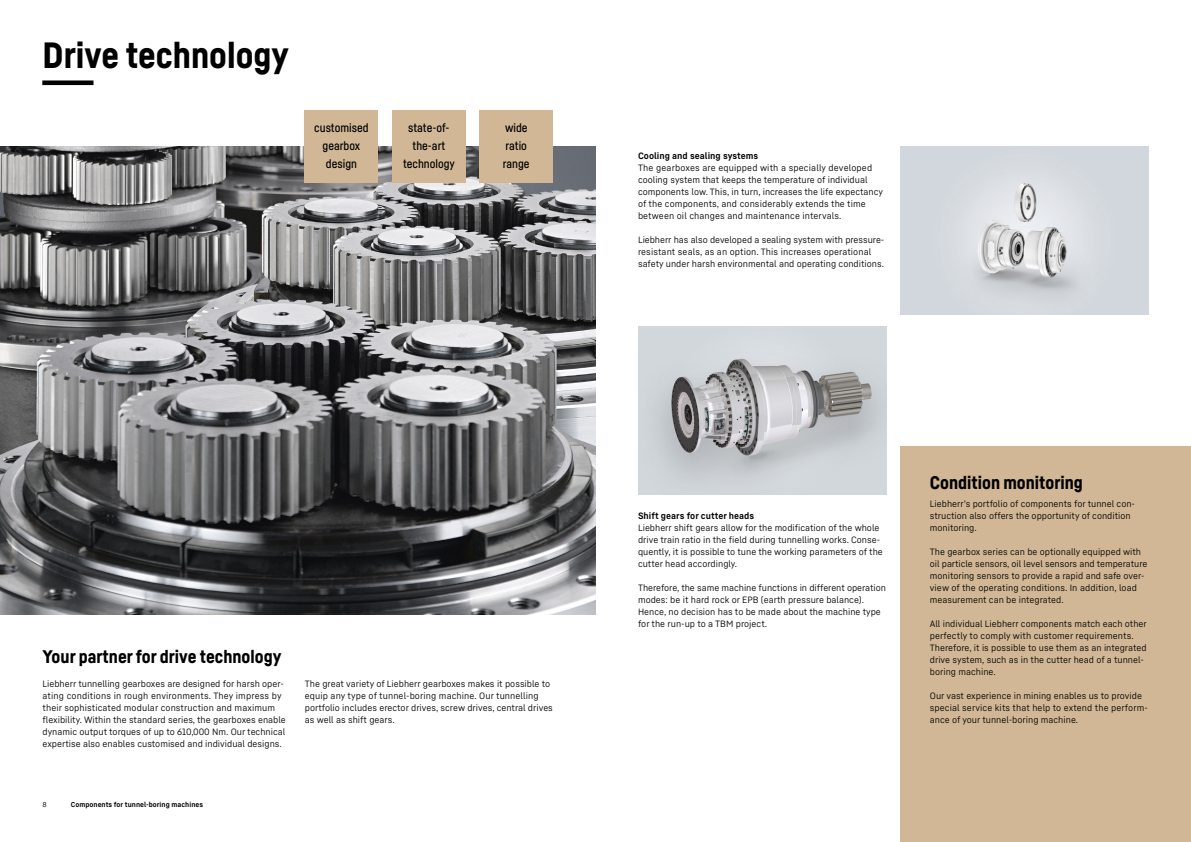
<style>
.page{position:relative;width:1191px;height:842px;background:#fff}
.page>*{position:absolute;margin:0;border:0;box-sizing:border-box;transform-origin:0 0}
.t1{font:900 36px/36px "Liebherr Head";color:#000}
.t2{font:900 18px "Liebherr Head";color:#000}
.t3{font:12px/18px "Liebherr Head";color:#000;text-align:center}
.t4{font:9px/12px "Liebherr Text";color:#000}
.t5{font:700 9px "Liebherr Text";color:#000}
.t6{font:700 7px "Liebherr Text";color:#000}
.t7{font:7px "Liebherr Text";color:#000}
.s1{color:#fff}
</style>
<div class="page">
<img style="left:0;top:147px;width:595px;height:468px">
<img style="left:638px;top:327px;width:248px;height:168px">
<img style="left:900px;top:147px;width:248px;height:168px">
<div style="left:305px;top:111px;width:73px;height:72px;background:#d1b795"></div>
<div style="left:480px;top:111px;width:73px;height:72px;background:#d1b795"></div>
<div style="left:392px;top:111px;width:73px;height:72px;background:#d1b795"></div>
<div style="left:900px;top:447px;width:291px;height:395px;background:#d1b795"></div>
<h1 class="t1" style="left:43px;top:37px;width:248px">Drive technology ---</h1>
<h3 class="t3" style="left:403px;top:119px;width:53px">state-of&shy;the-art technology</h3>
<h3 class="t3" style="left:314px;top:119px;width:56px">customised gearbox design</h3>
<h3 class="t3" style="left:503px;top:119px;width:28px;text-align:left">wide ratio range</h3>
<h2 class="t2" style="left:43px;top:645px;width:240px">Your partner for drive technology</h2>
<p class="t4" style="left:43px;top:677px;width:245px">Liebherr tunnelling gearboxes are designed for harsh oper&shy;ating conditions in rough environments. They impress by their sophisticated modular construction and maximum flexibility. Within the standard series, the gearboxes enable dynamic output torques of up to 610,000 Nm. Our technical expertise also enables customised and individual designs.</p>
<p class="t4" style="left:305px;top:677px;width:250px">The great variety of Liebherr gearboxes makes it possible to equip any type of tunnel-boring machine. Our tunnelling portfolio includes erector drives, screw drives, central drives as well as shift gears.<span class="s1">.</span></p>
<p class="t7" style="left:43px;top:799px;width:6px">8</p>
<p class="t6" style="left:71px;top:799px;width:134px">Components for tunnel-boring machines</p>
<p class="t5" style="left:638px;top:149px;width:122px">Cooling and sealing systems</p>
<p class="t4" style="left:638px;top:161px;width:246px">The gearboxes are equipped with a specially developed cooling system that keeps the temperature of individual components low. This, in turn, increases the life expectancy of the components, and considerably extends the time between oil changes and maintenance intervals.</p>
<p class="t4" style="left:638px;top:233px;width:248px">Liebherr has also developed a sealing system with pressure&shy;resistant seals, as an option. This increases operational safety under harsh environmental and operating conditions.</p>
<p class="t5" style="left:638px;top:509px;width:118px">Shift gears for cutter heads</p>
<p class="t4" style="left:638px;top:521px;width:246px">Liebherr shift gears allow for the modification of the whole drive train ratio in the field during tunnelling works. Conse&shy;quently, it is possible to tune the working parameters of the cutter head accordingly.</p>
<p class="t4" style="left:638px;top:581px;width:249px">Therefore, the same machine functions in different operation modes: be it hard rock or EPB (earth pressure balance).<br>Hence, no decision has to be made about the machine type for the run-up to a TBM project.</p>
<h2 class="t2" style="left:930px;top:471px;width:154px">Condition monitoring</h2>
<p class="t4" style="left:930px;top:497px;width:207px">Liebherr’s portfolio of components for tunnel con&shy;struction also offers the opportunity of condition monitoring.</p>
<p class="t4" style="left:930px;top:545px;width:219px">The gearbox series can be optionally equipped with oil particle sensors, oil level sensors and temperature monitoring sensors to provide a rapid and safe over&shy;view of the operating conditions. In addition, load measurement can be integrated.</p>
<p class="t4" style="left:930px;top:617px;width:218px">All individual Liebherr components match each other perfectly to comply with customer requirements.<br>Therefore, it is possible to use them as an integrated drive system, such as in the cutter head of a tunnel&shy;boring machine.</p>
<p class="t4" style="left:930px;top:689px;width:219px">Our vast experience in mining enables us to provide special service kits that help to extend the perform&shy;ance of your tunnel-boring machine.</p>
</div>
